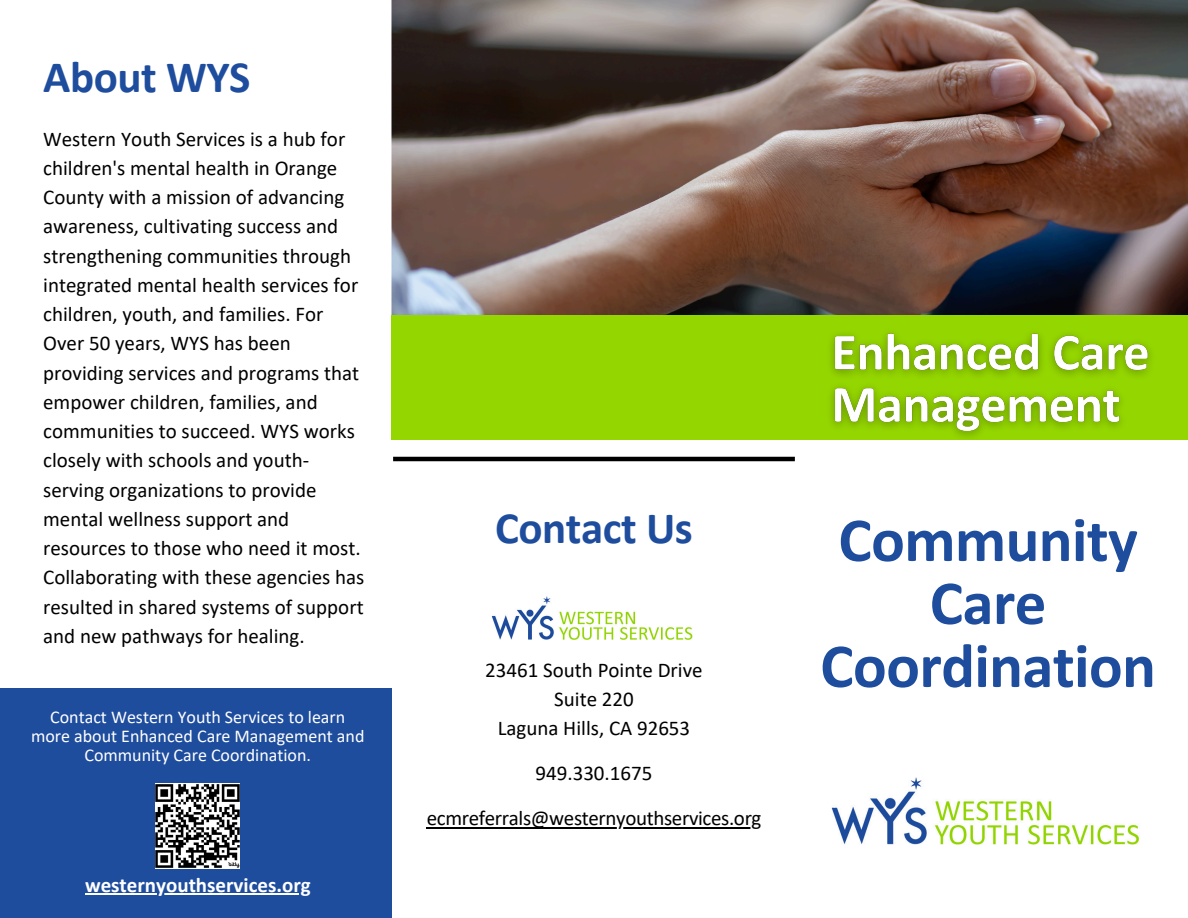
<style>
.page{position:relative;width:1188px;height:918px;background:#fff}
.page>*{position:absolute;margin:0;border:0;box-sizing:border-box;transform-origin:0 0}
.t1{font:700 63px/63px "Calibri";letter-spacing:-.01em;color:#1f4d9e;text-align:center}
.t2{font:700 45px "Calibri";letter-spacing:-.01em;color:#1f4d9e}
.t3{font:21px/29.2px "Calibri";color:#000001}
.t4{font:700 21px "Calibri";color:#fff}
.t5{font:18px/19.2px "Calibri";color:#fff;text-align:center}
</style>
<div class="page">
<img style="left:831px;top:777px;width:308px;height:68px">
<div style="left:0;top:688px;width:392px;height:230px;background:#1f4d9e"></div>
<img style="left:156px;top:784px;width:84px;height:84px">
<img style="left:392px;top:0;width:796px;height:316px">
<div style="left:392px;top:316px;width:796px;height:124px;background:#94d600"></div>
<img style="left:831px;top:333px;width:320px;height:104px">
<hr style="left:427px;top:827px;width:334px;height:2px;background:#000001">
<hr style="left:85px;top:893px;width:226px;height:1px;background:#fff">
<img style="left:491px;top:596px;width:202px;height:44px">
<hr style="left:393px;top:457px;width:402px;height:4px;background:#000">
<p class="t2" style="left:43px;top:58px;width:209px">About WYS</p>
<h4 class="t3" style="left:43px;top:126px;width:323px">Western Youth Services is a hub for children's mental health in Orange County with a mission of advancing awareness, cultivating success and strengthening communities through integrated mental health services for children, youth, and families. For Over 50 years, WYS has been providing services and programs that empower children, families, and communities to succeed. WYS works closely with schools and youth&shy;serving organizations to provide mental wellness support and resources to those who need it most.<br>Collaborating with these agencies has resulted in shared systems of support and new pathways for healing.</h4>
<h5 class="t5" style="left:31px;top:709px;width:335px">Contact Western Youth Services to learn more about Enhanced Care Management and<br>Community Care Coordination.</h5>
<h5 class="t4" style="left:85px;top:876px;width:227px">westernyouthservices.org</h5>
<p class="t2" style="left:495px;top:509px;width:199px">Contact Us</p>
<h3 class="t3" style="left:485px;top:657px;width:219px;text-align:center">23461 South Pointe Drive<br>Suite 220<br>Laguna Hills, CA 92653</h3>
<p class="t3" style="left:536px;top:760px;width:118px">949.330.1675</p>
<h5 class="t3" style="left:427px;top:805px;width:336px">ecmreferrals@westernyouthservices.org</h5>
<h1 class="t1" style="left:820px;top:514px;width:337px">Community<br>Care<br>Coordination</h1>
</div>
